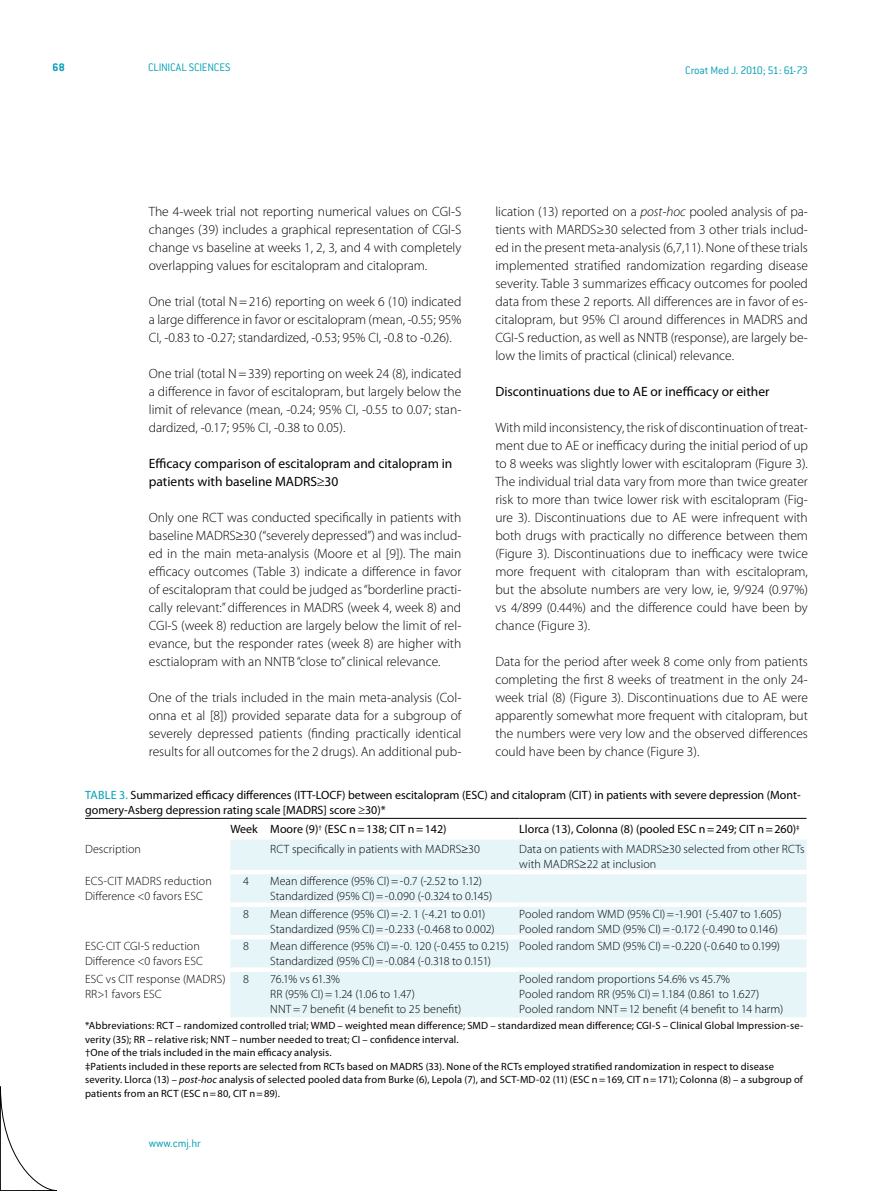
<style>
.page{position:relative;width:893px;height:1191px;background:#fff}
.page>*{position:absolute;margin:0;border:0;box-sizing:border-box;transform-origin:0 0}
.t1{font:300 13.5px/18px "Myriad Pro";color:#000;text-align:justify}
.t2{font:13.5px/18px "Myriad Pro";color:#000}
.t3{font:300 12px/15px "Myriad Pro";letter-spacing:.005em;color:#000}
.t4{font:12px/15px "Myriad Pro";color:#000}
.t5{font:300 12px "ITC Conduit LTCE";letter-spacing:-.015em;color:#009fb4}
.t6{font:700 12px "ITC Conduit LTCE";color:#009fb4}
.t7{font:10.5px/13.5px "Myriad Pro";letter-spacing:.015em;color:#000}
.s1{font-style:italic}
.s2{color:#009fb4}
</style>
<div class="page">
<svg style="left:0;top:1086px;width:57px;height:105px"></svg>
<div style="left:230px;top:840px;width:576px;height:177px;background:#e6f5f8"></div>
<hr style="left:230px;top:870px;width:40px;height:4px;background:#fff">
<hr style="left:270px;top:870px;width:249px;height:4px;background:#fff">
<hr style="left:519px;top:870px;width:287px;height:4px;background:#fff">
<div style="left:230px;top:902px;width:40px;height:5px;background:#fff"></div>
<div style="left:270px;top:902px;width:249px;height:5px;background:#fff"></div>
<div style="left:519px;top:902px;width:287px;height:5px;background:#fff"></div>
<hr style="left:230px;top:935px;width:40px;height:4px;background:#fff">
<hr style="left:270px;top:935px;width:249px;height:4px;background:#fff">
<hr style="left:519px;top:935px;width:287px;height:4px;background:#fff">
<div style="left:230px;top:967px;width:40px;height:5px;background:#fff"></div>
<div style="left:270px;top:967px;width:249px;height:5px;background:#fff"></div>
<div style="left:519px;top:967px;width:287px;height:5px;background:#fff"></div>
<hr style="left:85px;top:818px;width:145px;height:1px;background:#000">
<hr style="left:230px;top:818px;width:40px;height:1px;background:#000">
<hr style="left:270px;top:818px;width:249px;height:1px;background:#000">
<hr style="left:519px;top:818px;width:287px;height:1px;background:#000">
<p class="t6" style="left:53px;top:60px;width:14px">68</p>
<p class="t5" style="left:148px;top:61px;width:84px">CLINICAL SCIENCES</p>
<p class="t5" style="left:685px;top:63px;width:124px">Croat Med J. 2010; 51: 61-73</p>
<p class="t1" style="left:495px;top:202px;width:314px">lication (13) reported on a <span class="s1">post-hoc</span> pooled analysis of pa&shy;tients with MARDS≥30 selected from 3 other trials includ&shy;ed in the present meta-analysis (6,7,11). None of these trials implemented stratified randomization regarding disease severity. Table 3 summarizes efficacy outcomes for pooled data from these 2 reports. All differences are in favor of es&shy;citalopram, but 95% CI around differences in MADRS and CGI-S reduction, as well as NNTB (response), are largely be&shy;low the limits of practical (clinical) relevance.</p>
<p class="t2" style="left:495px;top:382px;width:276px">Discontinuations due to AE or inefficacy or either</p>
<p class="t1" style="left:495px;top:418px;width:314px">With mild inconsistency, the risk of discontinuation of treat&shy;ment due to AE or inefficacy during the initial period of up to 8 weeks was slightly lower with escitalopram (Figure 3).<br>The individual trial data vary from more than twice greater risk to more than twice lower risk with escitalopram (Fig&shy;ure 3). Discontinuations due to AE were infrequent with both drugs with practically no difference between them (Figure 3). Discontinuations due to inefficacy were twice more frequent with citalopram than with escitalopram, but the absolute numbers are very low, ie, 9/924 (0.97%) vs 4/899 (0.44%) and the difference could have been by chance (Figure 3).</p>
<p class="t1" style="left:495px;top:652px;width:314px">Data for the period after week 8 come only from patients completing the first 8 weeks of treatment in the only 24- week trial (8) (Figure 3). Discontinuations due to AE were apparently somewhat more frequent with citalopram, but the numbers were very low and the observed differences could have been by chance (Figure 3).</p>
<p class="t4" style="left:85px;top:787px;width:717px"><span class="s2">Tabl e 3.</span> Summarized efficacy differences (ITT-LOCF) between escitalopram (ESC) and citalopram (CIT) in patients with severe depression (Mont&shy;gomery-Asberg depression rating scale [MADRS] score ≥30)*</p>
<p class="t4" style="left:230px;top:821px;width:218px">Week Moore (9)<sup>†</sup> (ESC n=138; CIT n=142)</p>
<p class="t4" style="left:519px;top:821px;width:282px">Llorca (13), Colonna (8) (pooled ESC n=249; CIT n=260)<sup>‡</sup></p>
<p class="t3" style="left:85px;top:841px;width:58px">Description</p>
<p class="t3" style="left:270px;top:841px;width:211px">RCT specifically in patients with MADRS≥30</p>
<p class="t3" style="left:519px;top:841px;width:287px">Data on patients with MADRS≥30 selected from other RCTs with MADRS≥22 at inclusion</p>
<p class="t3" style="left:85px;top:873px;width:128px">ECS-CIT MADRS reduction<br>Difference &lt;0 favors ESC</p>
<p class="t3" style="left:243px;top:873px;width:7px">4</p>
<p class="t3" style="left:270px;top:873px;width:224px">Mean difference (95% CI)=-0.7 (-2.52 to 1.12)<br>Standardized (95% CI)=-0.090 (-0.324 to 0.145)</p>
<p class="t3" style="left:243px;top:906px;width:7px">8</p>
<p class="t3" style="left:270px;top:906px;width:226px">Mean difference (95% CI)=-2. 1 (-4.21 to 0.01)<br>Standardized (95% CI)=-0.233 (-0.468 to 0.002)</p>
<p class="t3" style="left:519px;top:906px;width:264px">Pooled random WMD (95% CI)=-1.901 (-5.407 to 1.605)<br>Pooled random SMD (95% CI)=-0.172 (-0.490 to 0.146)</p>
<p class="t3" style="left:85px;top:938px;width:119px">ESC-CIT CGI-S reduction<br>Difference &lt;0 favors ESC</p>
<p class="t3" style="left:243px;top:938px;width:7px">8</p>
<p class="t3" style="left:270px;top:938px;width:240px">Mean difference (95% CI)=-0. 120 (-0.455 to 0.215)<br>Standardized (95% CI)=-0.084 (-0.318 to 0.151)</p>
<p class="t3" style="left:519px;top:938px;width:262px">Pooled random SMD (95% CI)=-0.220 (-0.640 to 0.199)</p>
<p class="t3" style="left:85px;top:971px;width:142px">ESC vs CIT response (MADRS)<br>RR&gt;1 favors ESC</p>
<p class="t3" style="left:243px;top:971px;width:7px">8</p>
<p class="t3" style="left:270px;top:971px;width:192px">76.1% vs 61.3%<br>RR (95% CI)=1.24 (1.06 to 1.47)<br>NNT=7 benefit (4 benefit to 25 benefit)</p>
<p class="t3" style="left:519px;top:971px;width:265px">Pooled random proportions 54.6% vs 45.7%<br>Pooled random RR (95% CI)=1.184 (0.861 to 1.627)<br>Pooled random NNT=12 benefit (4 benefit to 14 harm)</p>
<p class="t7" style="left:85px;top:1019px;width:720px">*Abbreviations: RCT – randomized controlled trial; WMD – weighted mean difference; SMD – standardized mean difference; CGI-S – Clinical Global Impression-se&shy;verity (35); RR – relative risk; NNT – number needed to treat; CI – confidence interval.<br>†One of the trials included in the main efficacy analysis.<br>‡Patients included in these reports are selected from RCTs based on MADRS (33). None of the RCTs employed stratified randomization in respect to disease severity. Llorca (13) – <span class="s1">post-hoc</span> analysis of selected pooled data from Burke (6), Lepola (7), and SCT-MD-02 (11) (ESC n=169, CIT n=171); Colonna (8) – a subgroup of patients from an RCT (ESC n=80, CIT n=89).</p>
<p class="t1" style="left:149px;top:202px;width:314px">The 4-week trial not reporting numerical values on CGI-S changes (39) includes a graphical representation of CGI-S change vs baseline at weeks 1, 2, 3, and 4 with completely overlapping values for escitalopram and citalopram.</p>
<p class="t1" style="left:149px;top:292px;width:314px">One trial (total N=216) reporting on week 6 (10) indicated a large difference in favor or escitalopram (mean, -0.55; 95% CI, -0.83 to -0.27; standardized, -0.53; 95% CI, -0.8 to -0.26).</p>
<p class="t1" style="left:149px;top:364px;width:314px">One trial (total N=339) reporting on week 24 (8), indicated a difference in favor of escitalopram, but largely below the limit of relevance (mean, -0.24; 95% CI, -0.55 to 0.07; stan&shy;dardized, -0.17; 95% CI, -0.38 to 0.05).</p>
<p class="t2" style="left:149px;top:454px;width:305px">Efficacy comparison of escitalopram and citalopram in patients with baseline MADRS≥30</p>
<p class="t1" style="left:149px;top:508px;width:314px">Only one RCT was conducted specifically in patients with baseline MADRS≥30 (“severely depressed”) and was includ&shy;ed in the main meta-analysis (Moore et al [9]). The main efficacy outcomes (Table 3) indicate a difference in favor of escitalopram that could be judged as “borderline practi&shy;cally relevant:” differences in MADRS (week 4, week 8) and CGI-S (week 8) reduction are largely below the limit of rel&shy;evance, but the responder rates (week 8) are higher with esctialopram with an NNTB “close to” clinical relevance.</p>
<p class="t1" style="left:149px;top:688px;width:314px">One of the trials included in the main meta-analysis (Col&shy;onna et al [8]) provided separate data for a subgroup of severely depressed patients (finding practically identical results for all outcomes for the 2 drugs). An additional pub-</p>
<p class="t5" style="left:149px;top:1136px;width:54px">www.cmj.hr</p>
</div>
